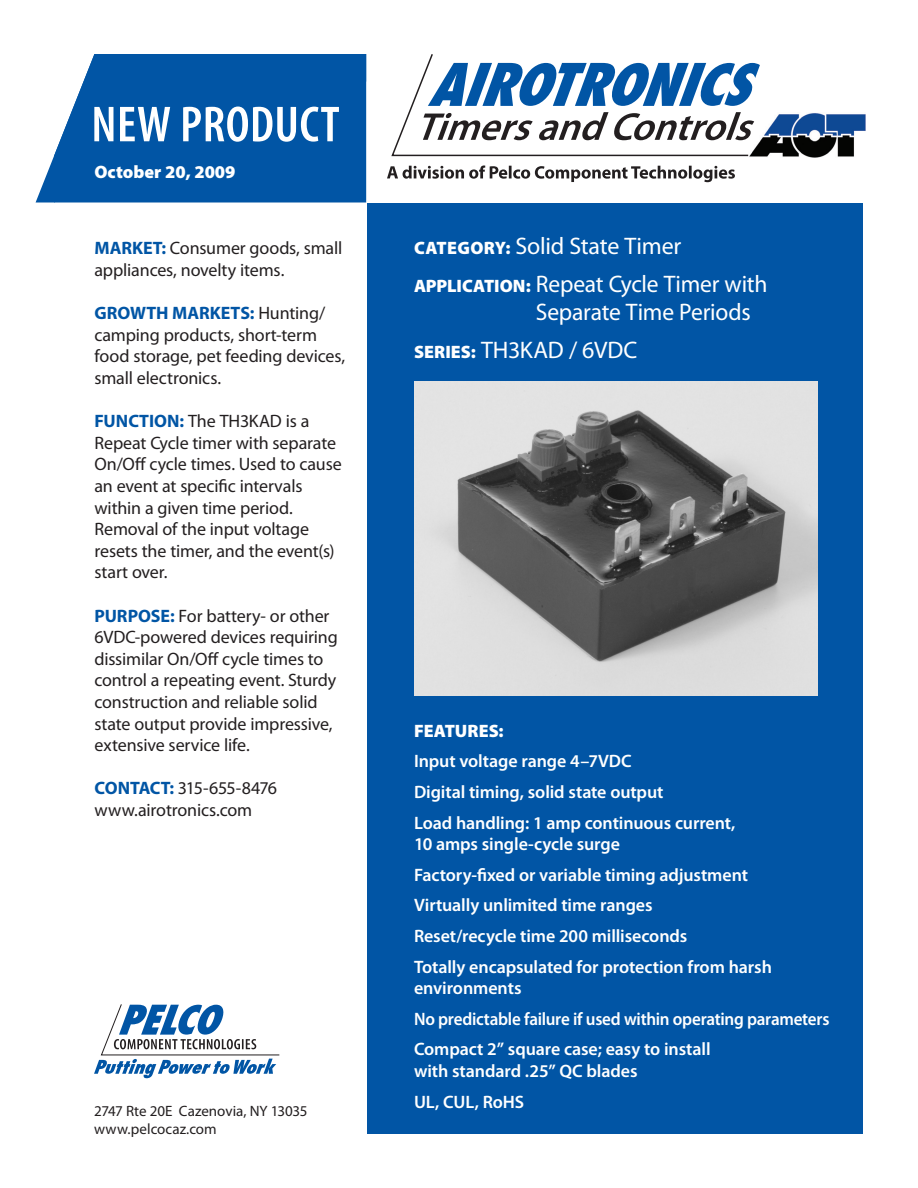
<style>
.page{position:relative;width:918px;height:1188px;background:#fff}
.page>*{position:absolute;margin:0;border:0;box-sizing:border-box;transform-origin:0 0}
.t1{font:600 condensed 51px "Myriad Pro";letter-spacing:.01em;color:#fff}
.FeaturesText{font:24px/28.8px "Myriad Pro";letter-spacing:-.01em;color:#fff}
.FrontLeftText{font:18px/21.6px "Myriad Pro";letter-spacing:-.01em;color:#231f20}
.FeaturesText-2{font:600 18px/21.6px "Myriad Pro";letter-spacing:-.005em;color:#fff}
.FeaturesText-3{font:600 18px "Myriad Pro";letter-spacing:-.005em;color:#fff;scale:.95 1}
.t2{font:900 18px "Myriad Pro";color:#fff}
.t3{font:15px/18px "Myriad Pro";color:#231f20}
.s1{font-weight:700;color:#0155a5}
.s2{font-weight:900;font-size:18px}
</style>
<div class="page">
<div style="left:368px;top:203px;width:495px;height:931px;background:#0155a5"></div>
<svg style="left:36px;top:156px;width:18px;height:46px"></svg>
<div style="left:54px;top:54px;width:312px;height:148px;background:#0155a5"></div>
<img style="left:414px;top:381px;width:404px;height:315px">
<img style="left:760px;top:113px;width:105px;height:45px">
<svg style="left:391px;top:54px;width:369px;height:103px"></svg>
<svg style="left:387px;top:165px;width:348px;height:17px"></svg>
<svg style="left:94px;top:1004px;width:186px;height:74px"></svg>
<p class="t1" style="left:91px;top:97px;width:250px">NEW PRODUCT</p>
<p class="t2" style="left:94px;top:161px;width:143px">October 20, 2009</p>
<p class="FrontLeftText" style="left:94px;top:238px;width:249px"><span class="s1">MARKET:</span> Consumer goods, small appliances, novelty items.</p>
<p class="FrontLeftText" style="left:94px;top:303px;width:252px"><span class="s1">GROWTH MARKETS:</span> Hunting/ camping products, short-term food storage, pet feeding devices, small electronics.</p>
<p class="FrontLeftText" style="left:94px;top:411px;width:249px"><span class="s1">FUNCTION:</span> The TH3KAD is a<br>Repeat Cycle timer with separate<br>On/Off cycle times. Used to cause an event at specific intervals within a given time period.<br>Removal of the input voltage resets the timer, and the event(s) start over.</p>
<p class="FrontLeftText" style="left:94px;top:605px;width:245px"><span class="s1">PURPOSE:</span> For battery- or other<br>6VDC-powered devices requiring dissimilar On/Off cycle times to control a repeating event. Sturdy construction and reliable solid state output provide impressive, extensive service life.</p>
<p class="FrontLeftText" style="left:94px;top:778px;width:184px"><span class="s1">CONTACT:</span> 315-655-8476 www.airotronics.com</p>
<p class="t3" style="left:94px;top:1102px;width:215px">2747 Rte 20E Cazenovia, NY 13035 www.pelcocaz.com</p>
<p class="FeaturesText" style="left:414px;top:232px;width:269px"><span class="s2">CATEGORY:</span> Solid State Timer</p>
<p class="FeaturesText" style="left:536px;top:270px;width:233px;text-indent:-122px"><span class="s2">APPLICATION:</span> Repeat Cycle Timer with<br>Separate Time Periods</p>
<p class="FeaturesText" style="left:414px;top:336px;width:225px"><span class="s2">SERIES:</span> TH3KAD / 6VDC</p>
<p class="t2" style="left:414px;top:721px;width:91px">FEATURES:</p>
<p class="FeaturesText-2" style="left:414px;top:751px;width:219px">Input voltage range 4–7VDC</p>
<p class="FeaturesText-2" style="left:414px;top:782px;width:251px">Digital timing, solid state output</p>
<p class="FeaturesText-2" style="left:414px;top:812px;width:323px">Load handling: 1 amp continuous current,<br>10 amps single-cycle surge</p>
<p class="FeaturesText-2" style="left:414px;top:864px;width:336px">Factory-fixed or variable timing adjustment</p>
<p class="FeaturesText-2" style="left:414px;top:895px;width:240px">Virtually unlimited time ranges</p>
<p class="FeaturesText-2" style="left:414px;top:926px;width:275px">Reset/recycle time 200 milliseconds</p>
<p class="FeaturesText-2" style="left:414px;top:956px;width:359px">Totally encapsulated for protection from harsh environments</p>
<p class="FeaturesText-3" style="left:414px;top:1009px;width:439px">No predictable failure if used within operating parameters</p>
<p class="FeaturesText-2" style="left:414px;top:1039px;width:298px">Compact 2” square case; easy to install with standard .25” QC blades</p>
<p class="FeaturesText-2" style="left:414px;top:1091px;width:112px">UL, CUL, RoHS</p>
</div>
